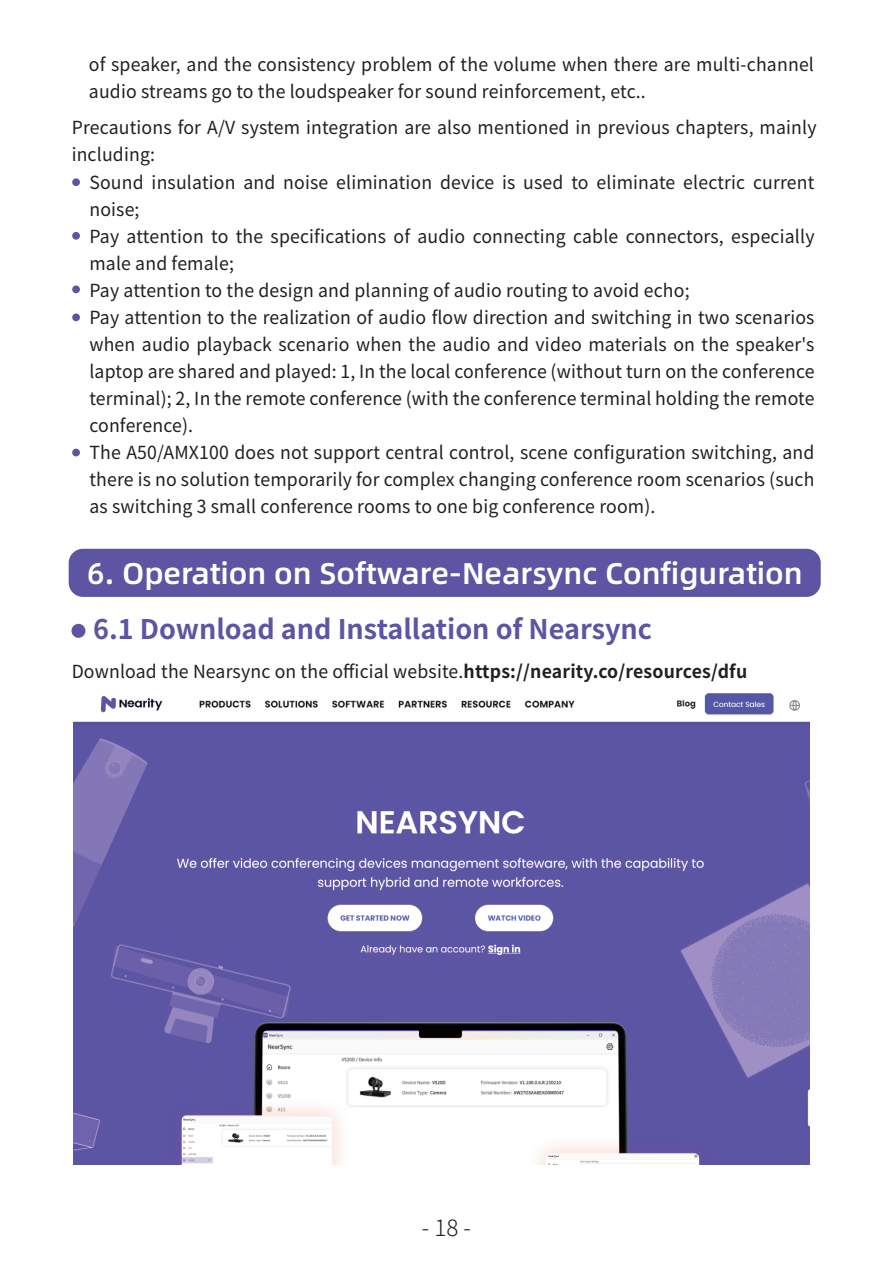
<style>
.page{position:relative;width:893px;height:1263px;background:#fff}
.page>*{position:absolute;margin:0;border:0;box-sizing:border-box;transform-origin:0 0}
.t1{font:30px "Alibaba Pu Hui Ti M";color:#fff}
.t2{font:700 27px "Source Han Sans CN";color:#5d55a4}
.t3{font:300 22.5px "Source Han Sans CN";color:#231f20}
.t4{font:18px/27px "Source Han Sans CN";letter-spacing:.01em;color:#231f20}
.s1{font-weight:700}
</style>
<div class="page">
<div style="left:69px;top:549px;width:752px;height:48px;background:#5d55a4;border-radius:14px"></div>
<div style="left:71px;top:624px;width:14px;height:14px;background:#5d55a4;border-radius:50%"></div>
<div style="left:72px;top:178px;width:8px;height:8px;background:#5d55a4;border-radius:50%"></div>
<div style="left:72px;top:232px;width:8px;height:8px;background:#5d55a4;border-radius:50%"></div>
<div style="left:72px;top:285px;width:8px;height:8px;background:#5d55a4;border-radius:50%"></div>
<div style="left:72px;top:313px;width:8px;height:8px;background:#5d55a4;border-radius:50%"></div>
<div style="left:72px;top:449px;width:8px;height:7px;background:#5d55a4;border-radius:50%"></div>
<img style="left:74px;top:693px;width:736px;height:471px">
<p class="t4" style="left:89px;top:51px;width:727px">of speaker, and the consistency problem of the volume when there are multi-channel audio streams go to the loudspeaker for sound reinforcement, etc..</p>
<p class="t4" style="left:72px;top:115px;width:746px">Precautions for A/V system integration are also mentioned in previous chapters, mainly including:</p>
<p class="t4" style="left:89px;top:169px;width:727px">Sound insulation and noise elimination device is used to eliminate electric current noise;<br>Pay attention to the specifications of audio connecting cable connectors, especially male and female;<br>Pay attention to the design and planning of audio routing to avoid echo;<br>Pay attention to the realization of audio flow direction and switching in two scenarios when audio playback scenario when the audio and video materials on the speaker's laptop are shared and played: 1, In the local conference (without turn on the conference terminal); 2, In the remote conference (with the conference terminal holding the remote conference).<br>The A50/AMX100 does not support central control, scene configuration switching, and there is no solution temporarily for complex changing conference room scenarios (such as switching 3 small conference rooms to one big conference room).</p>
<h1 class="t1" style="left:87px;top:550px;width:717px">6. Operation on Software-Nearsync Configuration</h1>
<h2 class="t2" style="left:93px;top:614px;width:560px">6.1 Download and Installation of Nearsync</h2>
<p class="t4" style="left:72px;top:658px;width:677px">Download the Nearsync on the official website.<span class="s1">https://nearity.co/resources/dfu</span></p>
<p class="t3" style="left:422px;top:1214px;width:51px">- 18 -</p>
</div>
